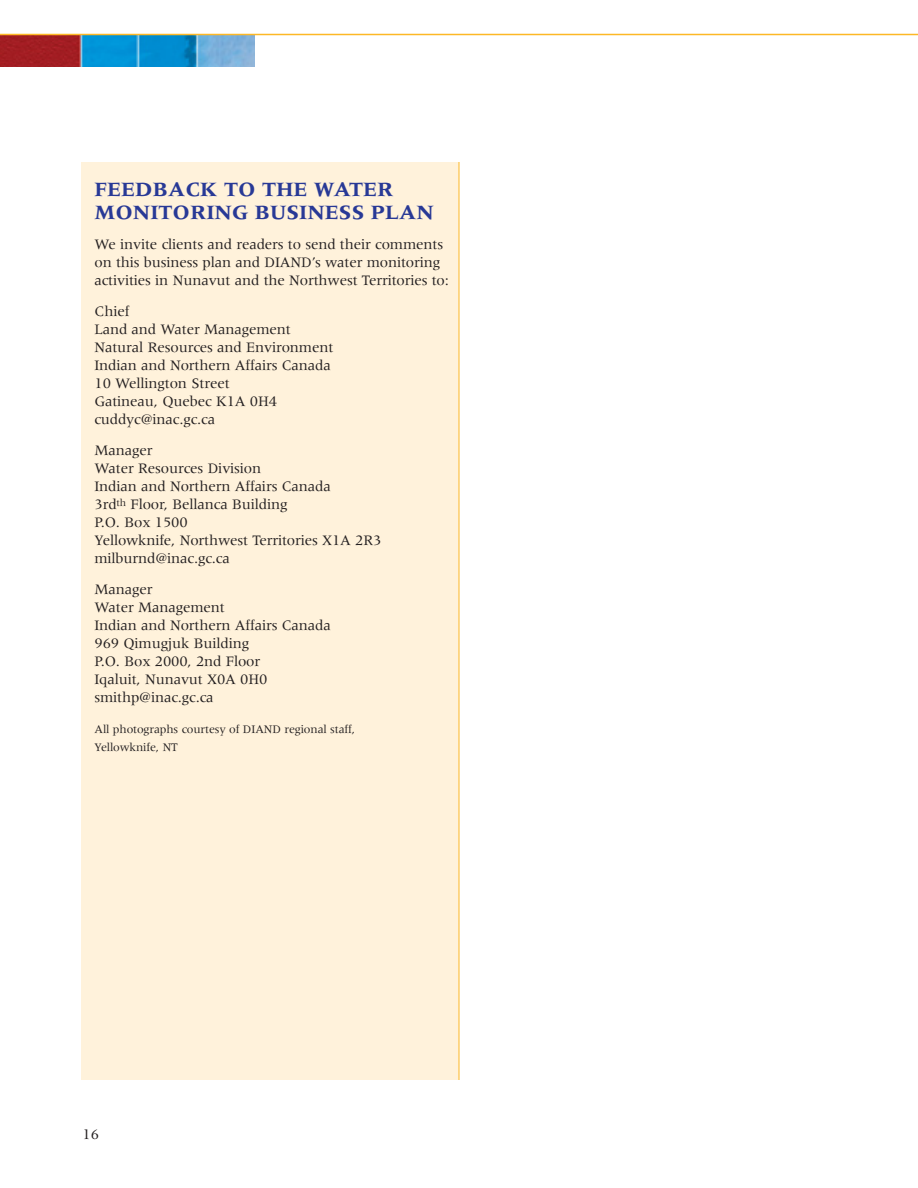
<style>
.page{position:relative;width:918px;height:1188px;background:#fff}
.page>*{position:absolute;margin:0;border:0;box-sizing:border-box;transform-origin:0 0}
.t1{font:700 21px/22.5px "Meridien";color:#283996}
.t2{font:15px/18px "Meridien";letter-spacing:-.01em;color:#231f20}
.t3{font:12px/18px "Meridien";letter-spacing:-.01em;color:#231f20}
</style>
<div class="page">
<div style="left:81px;top:162px;width:378px;height:918px;background:#fff2db"></div>
<img style="left:0;top:35px;width:255px;height:31px">
<hr style="left:0;top:34px;width:918px;height:1px;background:#fdb826">
<hr style="left:459px;top:162px;width:1px;height:918px;background:#fdb826">
<h1 class="t1" style="left:94px;top:180px;width:341px">FEEDBACK TO THE WATER<br>MONITORING BUSINESS PLAN</h1>
<p class="t2" style="left:94px;top:237px;width:356px">We invite clients and readers to send their comments on this business plan and DIAND’s water monitoring activities in Nunavut and the Northwest Territories to:</p>
<p class="t2" style="left:94px;top:304px;width:240px">Chief<br>Land and Water Management<br>Natural Resources and Environment<br>Indian and Northern Affairs Canada<br>10 Wellington Street<br>Gatineau, Quebec K1A 0H4 cuddyc@inac.gc.ca</p>
<p class="t2" style="left:94px;top:443px;width:289px">Manager<br>Water Resources Division<br>Indian and Northern Affairs Canada<br>3rd<sup>th</sup> Floor, Bellanca Building<br>P.O. Box 1500<br>Yellowknife, Northwest Territories X1A 2R3 milburnd@inac.gc.ca</p>
<p class="t2" style="left:94px;top:582px;width:238px">Manager<br>Water Management<br>Indian and Northern Affairs Canada<br>969 Qimugjuk Building<br>P.O. Box 2000, 2nd Floor<br>Iqaluit, Nunavut X0A 0H0 smithp@inac.gc.ca</p>
<p class="t3" style="left:94px;top:721px;width:262px">All photographs courtesy of DIAND regional staff,<br>Yellowknife, NT</p>
<p class="t2" style="left:82px;top:1127px;width:18px">16</p>
</div>
